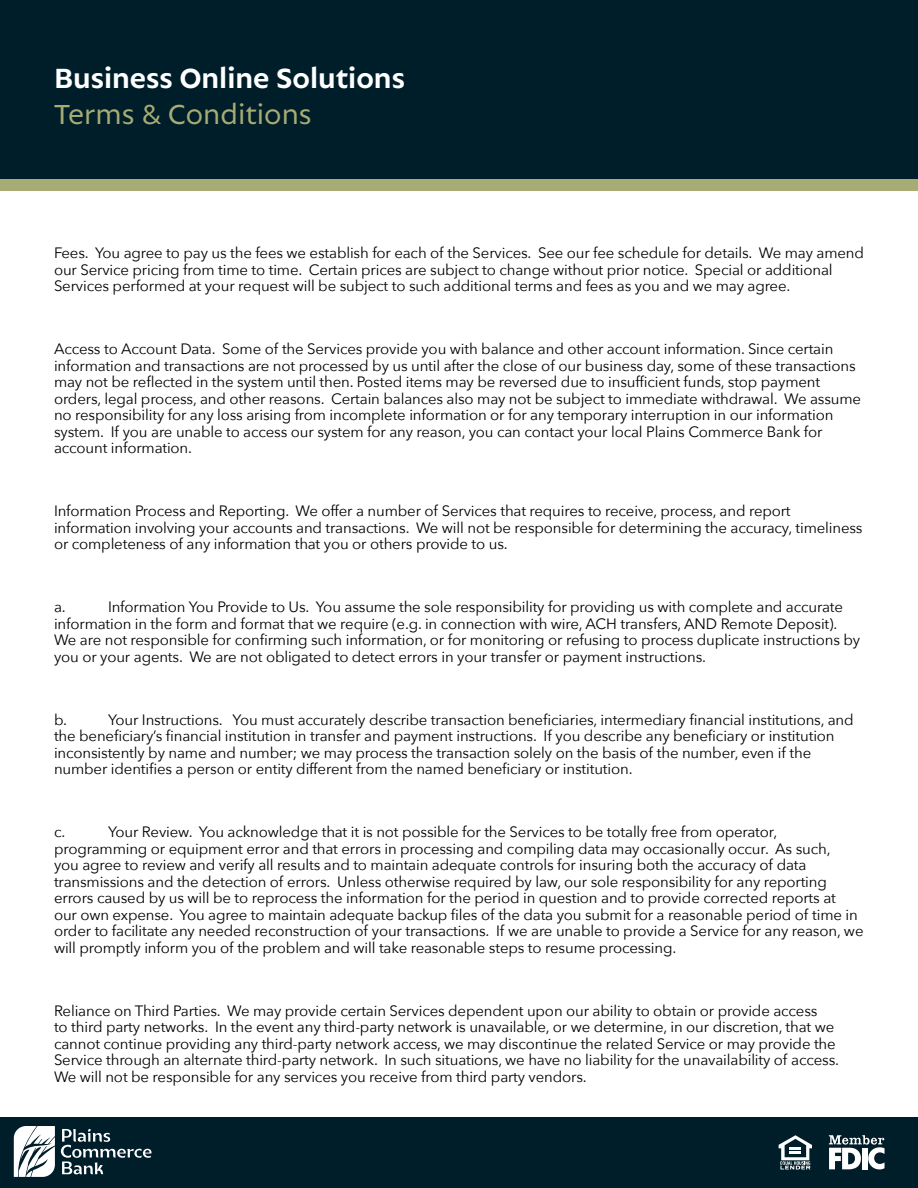
<style>
.page{position:relative;width:918px;height:1188px;background:#fff}
.page>*{position:absolute;margin:0;border:0;box-sizing:border-box;transform-origin:0 0}
.t1{font:700 30px "Autor";color:#fff}
.t2{font:30px "Autor";color:#a6ac74}
.t3{font:15px/16.5px "Avenir Next";letter-spacing:-.01em;color:#000}
</style>
<div class="page">
<div style="left:0;top:0;width:918px;height:191px;background:#001e29"></div>
<div style="left:0;top:1117px;width:918px;height:71px;background:#001e29"></div>
<svg style="left:829px;top:1135px;width:56px;height:34px"></svg>
<div style="left:862px;top:1148px;width:6px;height:21px;background:#fff"></div>
<svg style="left:779px;top:1135px;width:33px;height:34px"></svg>
<svg style="left:14px;top:1126px;width:41px;height:51px;background:#cbd1d3"></svg>
<svg style="left:61px;top:1129px;width:90px;height:45px"></svg>
<h1 class="t1" style="left:54px;top:60px;width:353px">Business Online Solutions</h1>
<h1 class="t2" style="left:54px;top:96px;width:259px">Terms &amp; Conditions</h1>
<p class="t3" style="left:54px;top:244px;width:812px">Fees. You agree to pay us the fees we establish for each of the Services. See our fee schedule for details. We may amend our Service pricing from time to time. Certain prices are subject to change without prior notice. Special or additional<br>Services performed at your request will be subject to such additional terms and fees as you and we may agree.</p>
<p class="t3" style="left:54px;top:340px;width:809px">Access to Account Data. Some of the Services provide you with balance and other account information. Since certain information and transactions are not processed by us until after the close of our business day, some of these transactions may not be reflected in the system until then. Posted items may be reversed due to insufficient funds, stop payment orders, legal process, and other reasons. Certain balances also may not be subject to immediate withdrawal. We assume no responsibility for any loss arising from incomplete information or for any temporary interruption in our information system. If you are unable to access our system for any reason, you can contact your local Plains Commerce Bank for account information.</p>
<p class="t3" style="left:54px;top:502px;width:810px">Information Process and Reporting. We offer a number of Services that requires to receive, process, and report information involving your accounts and transactions. We will not be responsible for determining the accuracy, timeliness or completeness of any information that you or others provide to us.</p>
<p class="t3" style="left:54px;top:598px;width:808px;text-indent:54px">Information You Provide to Us. You assume the sole responsibility for providing us with complete and accurate information in the form and format that we require (e.g. in connection with wire, ACH transfers, AND Remote Deposit).<br>We are not responsible for confirming such information, or for monitoring or refusing to process duplicate instructions by you or your agents. We are not obligated to detect errors in your transfer or payment instructions.</p>
<p class="t3" style="left:54px;top:598px;width:13px">a.</p>
<p class="t3" style="left:54px;top:711px;width:801px;text-indent:54px">Your Instructions. You must accurately describe transaction beneficiaries, intermediary financial institutions, and the beneficiary’s financial institution in transfer and payment instructions. If you describe any beneficiary or institution inconsistently by name and number; we may process the transaction solely on the basis of the number, even if the number identifies a person or entity different from the named beneficiary or institution.</p>
<p class="t3" style="left:54px;top:711px;width:15px">b.</p>
<p class="t3" style="left:54px;top:823px;width:811px;text-indent:54px">Your Review. You acknowledge that it is not possible for the Services to be totally free from operator, programming or equipment error and that errors in processing and compiling data may occasionally occur. As such,<br>you agree to review and verify all results and to maintain adequate controls for insuring both the accuracy of data transmissions and the detection of errors. Unless otherwise required by law, our sole responsibility for any reporting errors caused by us will be to reprocess the information for the period in question and to provide corrected reports at<br>our own expense. You agree to maintain adequate backup files of the data you submit for a reasonable period of time in order to facilitate any needed reconstruction of your transactions. If we are unable to provide a Service for any reason, we will promptly inform you of the problem and will take reasonable steps to resume processing.</p>
<p class="t3" style="left:54px;top:823px;width:13px">c.</p>
<p class="t3" style="left:54px;top:1002px;width:787px">Reliance on Third Parties. We may provide certain Services dependent upon our ability to obtain or provide access<br>to third party networks. In the event any third-party network is unavailable, or we determine, in our discretion, that we cannot continue providing any third-party network access, we may discontinue the related Service or may provide the Service through an alternate third-party network. In such situations, we have no liability for the unavailability of access.<br>We will not be responsible for any services you receive from third party vendors.</p>
</div>
